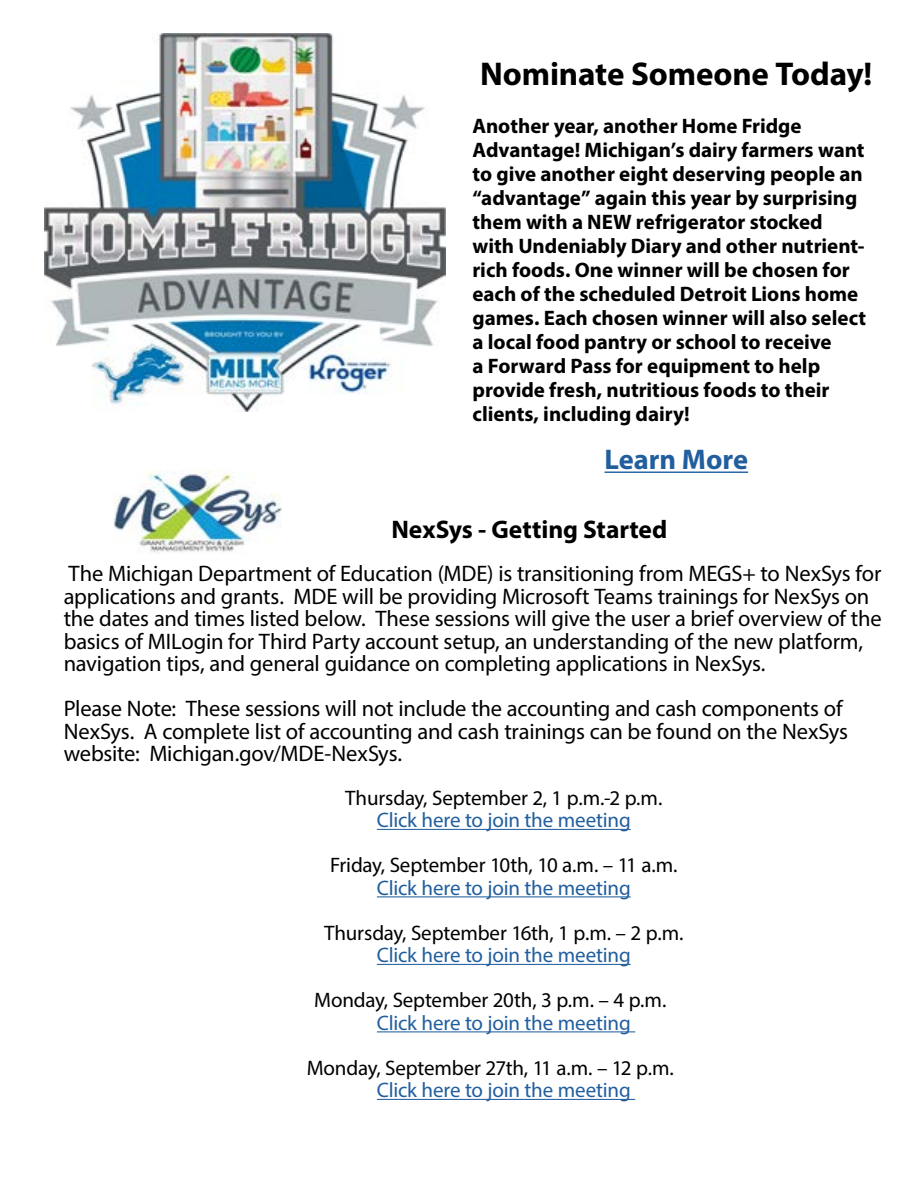
<style>
.page{position:relative;width:918px;height:1188px;background:#fff}
.page>*{position:absolute;margin:0;border:0;box-sizing:border-box;transform-origin:0 0}
.Newsletter_Title{font:700 33px "Myriad Pro";letter-spacing:-.005em;color:#000}
.t1{font:700 28.5px "Myriad Pro";letter-spacing:-.005em;color:#215e9e}
.Newsletter_Title-2{font:700 25.5px "Myriad Pro";color:#000}
.Newsletter_Title-3{font:22.5px/22.5px "Myriad Pro";letter-spacing:-.01em;color:#000}
.Newsletter_Title-4{font:700 21px/24px "Myriad Pro";color:#000}
.Newsletter_Title-5{font:21px "Myriad Pro";letter-spacing:-.01em;color:#000}
.Newsletter_Title-6{font:21px "Myriad Pro";letter-spacing:-.01em;color:#215e9e}
</style>
<div class="page">
<hr style="left:377px;top:829px;width:254px;height:1px;background:#215e9e">
<hr style="left:377px;top:896px;width:254px;height:1px;background:#215e9e">
<hr style="left:377px;top:964px;width:254px;height:1px;background:#215e9e">
<hr style="left:377px;top:1031px;width:258px;height:1px;background:#215e9e">
<hr style="left:377px;top:1099px;width:258px;height:1px;background:#215e9e">
<img style="left:45px;top:34px;width:401px;height:378px">
<img style="left:114px;top:470px;width:168px;height:84px">
<hr style="left:605px;top:472px;width:143px;height:1px;background:#215e9e">
<p class="Newsletter_Title" style="left:480px;top:53px;width:394px">Nominate Someone Today!</p>
<p class="Newsletter_Title-4" style="left:472px;top:114px;width:395px">Another year, another Home Fridge Advantage! Michigan’s dairy farmers want to give another eight deserving people an “advantage” again this year by surprising them with a NEW refrigerator stocked with Undeniably Diary and other nutrient&shy;rich foods. One winner will be chosen for each of the scheduled Detroit Lions home games. Each chosen winner will also select a local food pantry or school to receive<br>a Forward Pass for equipment to help provide fresh, nutritious foods to their clients, including dairy!</p>
<p class="t1" style="left:605px;top:441px;width:145px">Learn More</p>
<p class="Newsletter_Title-2" style="left:391px;top:513px;width:278px">NexSys - Getting Started</p>
<p class="Newsletter_Title-3" style="left:64px;top:562px;width:820px">The Michigan Department of Education (MDE) is transitioning from MEGS+ to NexSys for applications and grants. MDE will be providing Microsoft Teams trainings for NexSys on the dates and times listed below. These sessions will give the user a brief overview of the basics of MILogin for Third Party account setup, an understanding of the new platform, navigation tips, and general guidance on completing applications in NexSys.</p>
<p class="Newsletter_Title-3" style="left:64px;top:697px;width:786px">Please Note: These sessions will not include the accounting and cash components of<br>NexSys. A complete list of accounting and cash trainings can be found on the NexSys website: Michigan.gov/MDE-NexSys.</p>
<p class="Newsletter_Title-5" style="left:345px;top:785px;width:319px">Thursday, September 2, 1 p.m.-2 p.m.</p>
<p class="Newsletter_Title-6" style="left:377px;top:807px;width:255px">Click here to join the meeting</p>
<p class="Newsletter_Title-5" style="left:330px;top:852px;width:349px">Friday, September 10th, 10 a.m. – 11 a.m.</p>
<p class="Newsletter_Title-6" style="left:377px;top:875px;width:255px">Click here to join the meeting</p>
<p class="Newsletter_Title-5" style="left:324px;top:920px;width:361px">Thursday, September 16th, 1 p.m. – 2 p.m.</p>
<p class="Newsletter_Title-6" style="left:377px;top:942px;width:255px">Click here to join the meeting</p>
<p class="Newsletter_Title-5" style="left:314px;top:987px;width:354px">Monday, September 20th, 3 p.m. – 4 p.m.</p>
<p class="Newsletter_Title-6" style="left:377px;top:1010px;width:255px">Click here to join the meeting</p>
<p class="Newsletter_Title-5" style="left:307px;top:1055px;width:369px">Monday, September 27th, 11 a.m. – 12 p.m.</p>
<p class="Newsletter_Title-6" style="left:377px;top:1077px;width:255px">Click here to join the meeting</p>
</div>
